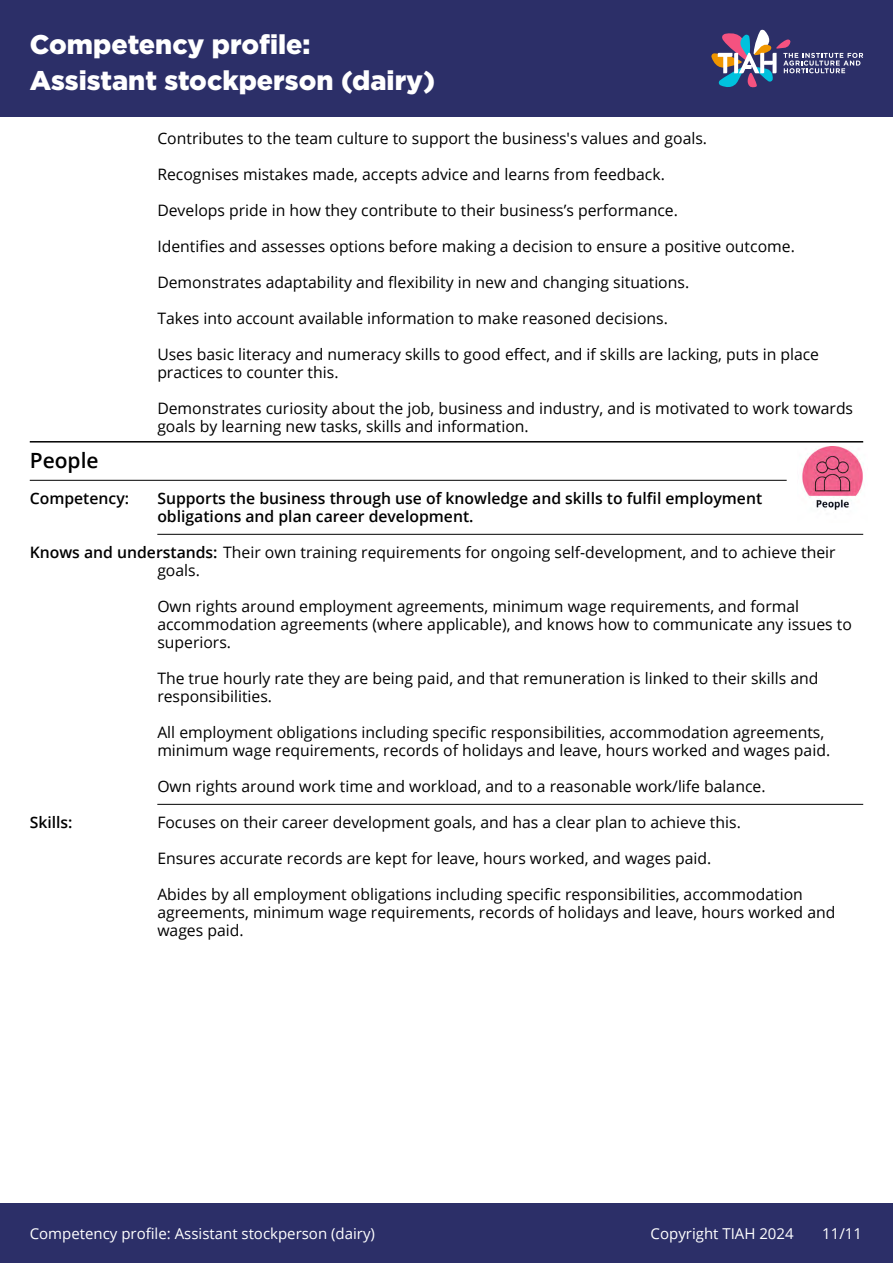
<style>
.page{position:relative;width:893px;height:1263px;background:#fff}
.page>*{position:absolute;margin:0;border:0;box-sizing:border-box;transform-origin:0 0}
.t1{font:900 27px/36px "Gotham";color:#fff}
.t2{font:600 21px "Open Sans";color:#000}
.t3{font:15.75px/18px "Open Sans";color:#000}
.t4{font:600 15.75px/18px "Open Sans";color:#000}
.t5{font:15px "Open Sans";color:#fff}
.s1{font-weight:600}
</style>
<div class="page">
<div style="left:0;top:1203px;width:893px;height:60px;background:#2c2f68"></div>
<div style="left:0;top:0;width:893px;height:117px;background:#2c2f68"></div>
<svg style="left:711px;top:29px;width:152px;height:59px"></svg>
<hr style="left:30px;top:441px;width:833px;height:1px;background:#000">
<hr style="left:30px;top:480px;width:757px;height:1px;background:#000">
<hr style="left:157px;top:534px;width:706px;height:1px;background:#000">
<hr style="left:157px;top:804px;width:706px;height:1px;background:#000">
<img style="left:801px;top:447px;width:63px;height:63px">
<h1 class="t1" style="left:30px;top:26px;width:407px">Competency profile:<br>Assistant stockperson (dairy)</h1>
<p class="t3" style="left:157px;top:129px;width:551px">Contributes to the team culture to support the business's values and goals.</p>
<p class="t3" style="left:157px;top:165px;width:509px">Recognises mistakes made, accepts advice and learns from feedback.</p>
<p class="t3" style="left:157px;top:201px;width:522px">Develops pride in how they contribute to their business’s performance.</p>
<p class="t3" style="left:157px;top:237px;width:639px">Identifies and assesses options before making a decision to ensure a positive outcome.</p>
<p class="t3" style="left:157px;top:273px;width:533px">Demonstrates adaptability and flexibility in new and changing situations.</p>
<p class="t3" style="left:157px;top:309px;width:512px">Takes into account available information to make reasoned decisions.</p>
<p class="t3" style="left:157px;top:345px;width:663px">Uses basic literacy and numeracy skills to good effect, and if skills are lacking, puts in place practices to counter this.</p>
<p class="t3" style="left:157px;top:399px;width:697px">Demonstrates curiosity about the job, business and industry, and is motivated to work towards goals by learning new tasks, skills and information.</p>
<h2 class="t2" style="left:30px;top:446px;width:70px">People</h2>
<p class="t4" style="left:30px;top:489px;width:101px">Competency:</p>
<p class="t4" style="left:157px;top:489px;width:606px">Supports the business through use of knowledge and skills to fulfil employment obligations and plan career development.</p>
<p class="t3" style="left:157px;top:543px;width:680px;text-indent:-128px"><span class="s1">Knows and understands:</span> Their own training requirements for ongoing self-development, and to achieve their goals.</p>
<p class="t3" style="left:157px;top:597px;width:696px">Own rights around employment agreements, minimum wage requirements, and formal accommodation agreements (where applicable), and knows how to communicate any issues to superiors.</p>
<p class="t3" style="left:157px;top:669px;width:663px">The true hourly rate they are being paid, and that remuneration is linked to their skills and responsibilities.</p>
<p class="t3" style="left:157px;top:723px;width:674px">All employment obligations including specific responsibilities, accommodation agreements, minimum wage requirements, records of holidays and leave, hours worked and wages paid.</p>
<p class="t3" style="left:157px;top:777px;width:610px">Own rights around work time and workload, and to a reasonable work/life balance.</p>
<p class="t4" style="left:30px;top:813px;width:44px">Skills:</p>
<p class="t3" style="left:157px;top:813px;width:585px">Focuses on their career development goals, and has a clear plan to achieve this.</p>
<p class="t3" style="left:157px;top:849px;width:555px">Ensures accurate records are kept for leave, hours worked, and wages paid.</p>
<p class="t3" style="left:157px;top:885px;width:680px">Abides by all employment obligations including specific responsibilities, accommodation agreements, minimum wage requirements, records of holidays and leave, hours worked and wages paid.</p>
<p class="t5" style="left:30px;top:1223px;width:347px">Competency profile: Assistant stockperson (dairy)</p>
<p class="t5" style="left:651px;top:1223px;width:145px">Copyright TIAH 2024</p>
<p class="t5" style="left:822px;top:1223px;width:41px">11/11</p>
</div>
